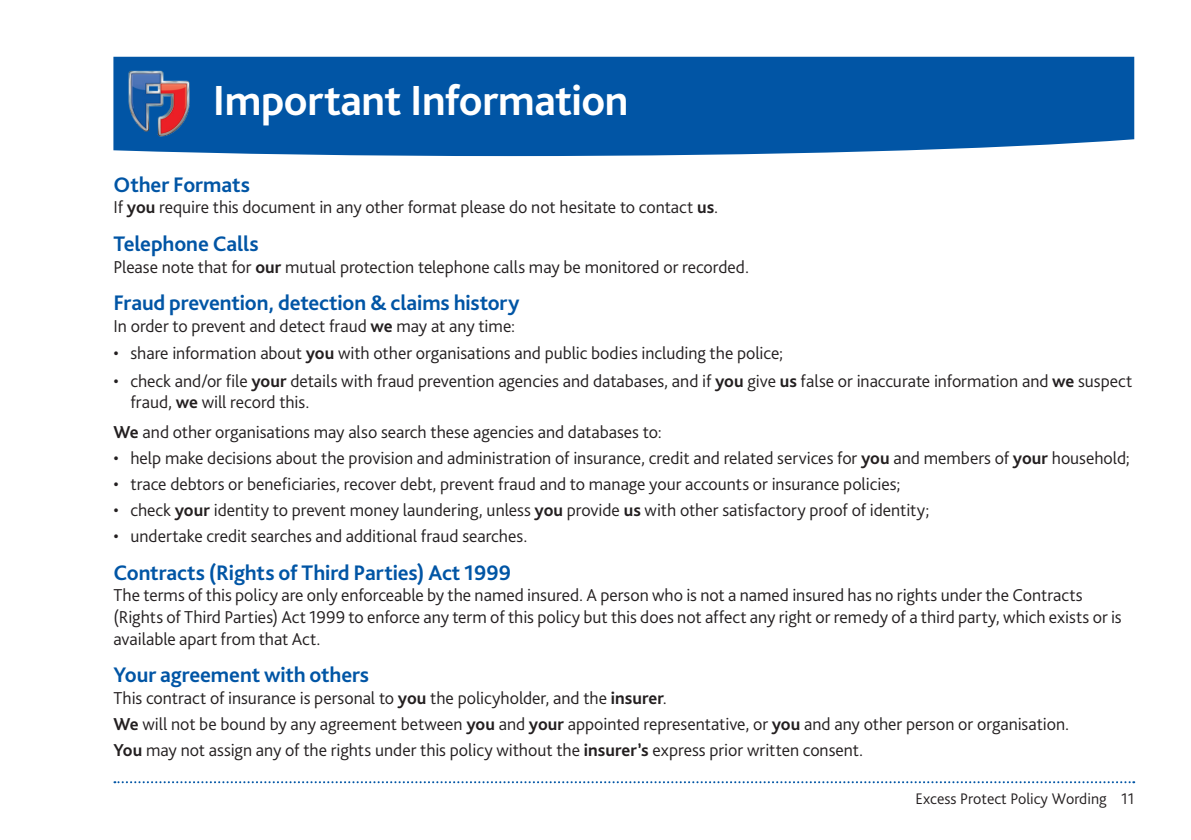
<style>
.page{position:relative;width:1191px;height:840px;background:#fff}
.page>*{position:absolute;margin:0;border:0;box-sizing:border-box;transform-origin:0 0}
.t1{font:700 44px "Bliss Pro";letter-spacing:-.01em;color:#fff}
._11pt_Headers{font:700 22px "Bliss Pro";letter-spacing:-.005em;color:#0155a5}
.Body__2{font:300 18px/21.6px "Bliss Pro";color:#231f20}
._11pt_Headers-2{font:300 18px/21.6px "Bliss Pro";color:#231f20}
.t2{font:300 16px "Bliss Pro";color:#231f20}
.s1{font-weight:700}
</style>
<div class="page">
<svg style="left:114px;top:781px;width:1020px;height:1px"></svg>
<div style="left:113px;top:57px;width:1021px;height:99px;background:#0155a5"></div>
<img style="left:128px;top:70px;width:62px;height:68px">
<p class="t1" style="left:213px;top:73px;width:417px">Important Information</p>
<p class="_11pt_Headers" style="left:113px;top:170px;width:138px">Other Formats</p>
<p class="Body__2" style="left:113px;top:196px;width:606px">If <span class="s1">you</span> require this document in any other format please do not hesitate to contact <span class="s1">us</span>.</p>
<p class="_11pt_Headers" style="left:113px;top:230px;width:147px">Telephone Calls</p>
<p class="Body__2" style="left:113px;top:255px;width:637px">Please note that for <span class="s1">our</span> mutual protection telephone calls may be monitored or recorded.</p>
<p class="_11pt_Headers" style="left:113px;top:289px;width:407px">Fraud prevention, detection &amp; claims history</p>
<p class="Body__2" style="left:113px;top:314px;width:403px">In order to prevent and detect fraud <span class="s1">we</span> may at any time:</p>
<p class="Body__2" style="left:113px;top:342px;width:671px">• share information about <span class="s1">you</span> with other organisations and public bodies including the police;</p>
<p class="Body__2" style="left:130px;top:369px;width:1003px;text-indent:-17px">• check and/or file <span class="s1">your</span> details with fraud prevention agencies and databases, and if <span class="s1">you</span> give <span class="s1">us</span> false or inaccurate information and <span class="s1">we</span> suspect fraud, <span class="s1">we</span> will record this.</p>
<p class="Body__2" style="left:113px;top:421px;width:550px"><span class="s1">We</span> and other organisations may also search these agencies and databases to:</p>
<p class="Body__2" style="left:113px;top:446px;width:1018px">• help make decisions about the provision and administration of insurance, credit and related services for <span class="s1">you</span> and members of <span class="s1">your</span> household;</p>
<p class="Body__2" style="left:113px;top:472px;width:788px">• trace debtors or beneficiaries, recover debt, prevent fraud and to manage your accounts or insurance policies;</p>
<p class="Body__2" style="left:113px;top:498px;width:817px">• check <span class="s1">your</span> identity to prevent money laundering, unless <span class="s1">you</span> provide <span class="s1">us</span> with other satisfactory proof of identity;</p>
<p class="Body__2" style="left:113px;top:524px;width:415px">• undertake credit searches and additional fraud searches.</p>
<p class="_11pt_Headers" style="left:113px;top:558px;width:399px">Contracts (Rights of Third Parties) Act 1999</p>
<p class="_11pt_Headers-2" style="left:113px;top:583px;width:1009px">The terms of this policy are only enforceable by the named insured. A person who is not a named insured has no rights under the Contracts (Rights of Third Parties) Act 1999 to enforce any term of this policy but this does not affect any right or remedy of a third party, which exists or is available apart from that Act.</p>
<p class="_11pt_Headers" style="left:113px;top:661px;width:257px">Your agreement with others</p>
<p class="Body__2" style="left:113px;top:686px;width:555px">This contract of insurance is personal to <span class="s1">you</span> the policyholder, and the <span class="s1">insurer</span>.</p>
<p class="Body__2" style="left:113px;top:712px;width:957px"><span class="s1">We</span> will not be bound by any agreement between <span class="s1">you</span> and <span class="s1">your</span> appointed representative, or <span class="s1">you</span> and any other person or organisation.</p>
<p class="Body__2" style="left:113px;top:738px;width:751px"><span class="s1">You</span> may not assign any of the rights under this policy without the <span class="s1">insurer’s</span> express prior written consent.</p>
<p class="t2" style="left:915px;top:788px;width:220px">Excess Protect Policy Wording 11</p>
</div>
